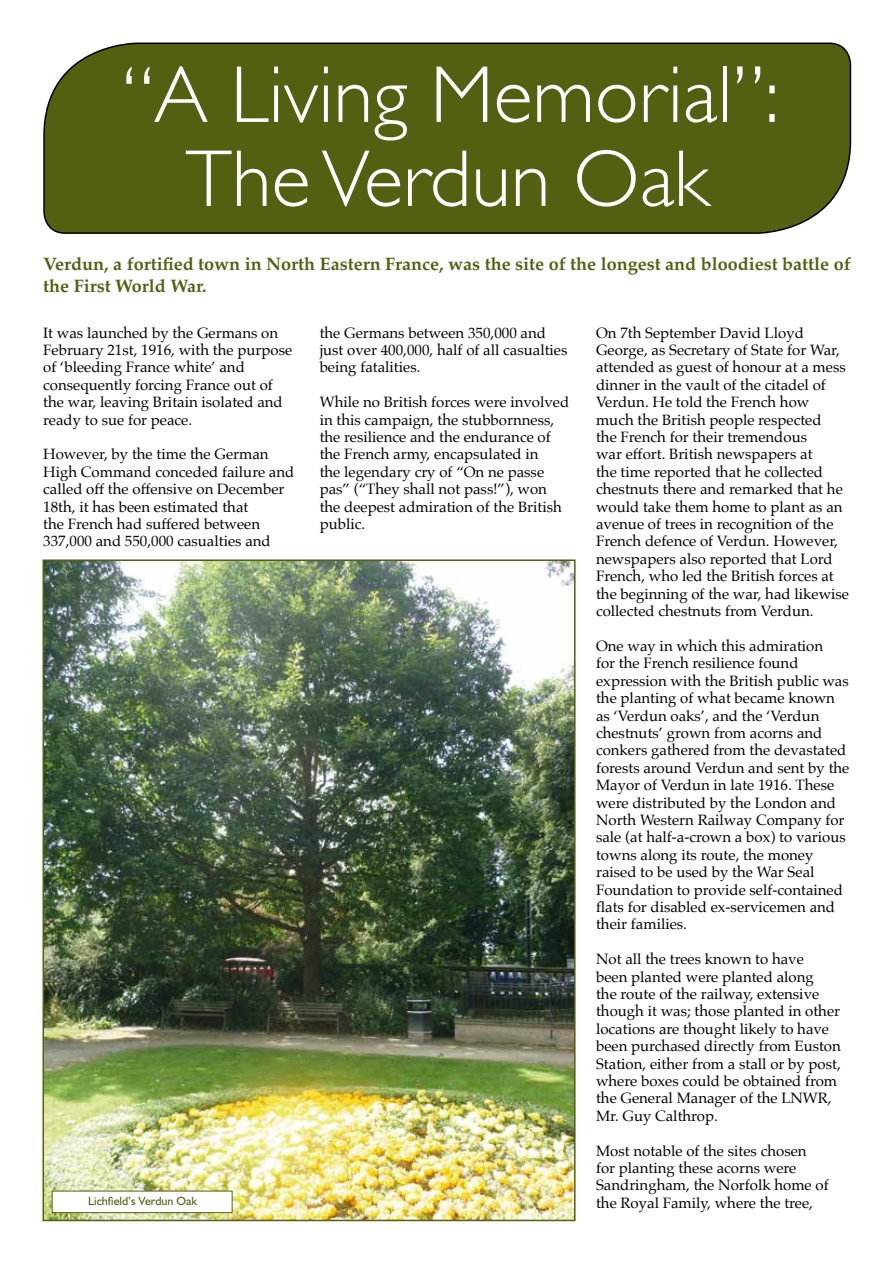
<style>
.page{position:relative;width:893px;height:1263px;background:#fff}
.page>*{position:absolute;margin:0;border:0;box-sizing:border-box;transform-origin:0 0}
.t1{font:300 81px/84px "Gill Sans";color:#fff;text-align:center}
.t2{font:700 18px/21.6px "Palatino";color:#555f12}
.t3{font:15px/17.4px "Palatino";color:#000}
.t4{font:12px "Humanist 521 BT";color:#555f12}
</style>
<div class="page">
<div style="left:43px;top:42px;width:809px;height:192px;background:#555f12"></div>
<img style="left:46px;top:562px;width:527px;height:656px">
<div style="left:43px;top:559px;width:533px;height:662px;border:2px solid #555f12"></div>
<div style="left:52px;top:1191px;width:180px;height:22px;background:#fff;border:1px solid #555f12"></div>
<h1 class="t1" style="left:122px;top:50px;width:659px">“A Living Memorial”:<br>The Verdun Oak</h1>
<p class="t2" style="left:43px;top:253px;width:809px">Verdun, a fortified town in North Eastern France, was the site of the longest and bloodiest battle of the First World War.</p>
<p class="t3" style="left:43px;top:324px;width:250px">It was launched by the Germans on<br>February 21st, 1916, with the purpose of ‘bleeding France white’ and consequently forcing France out of the war, leaving Britain isolated and ready to sue for peace.</p>
<p class="t3" style="left:43px;top:446px;width:253px">However, by the time the German High Command conceded failure and called off the offensive on December 18th, it has been estimated that<br>the French had suffered between 337,000 and 550,000 casualties and</p>
<p class="t3" style="left:320px;top:324px;width:249px">the Germans between 350,000 and just over 400,000, half of all casualties being fatalities.</p>
<p class="t3" style="left:320px;top:393px;width:251px">While no British forces were involved in this campaign, the stubbornness, the resilience and the endurance of the French army, encapsulated in<br>the legendary cry of “On ne passe pas” (“They shall not pass!”), won the deepest admiration of the British public.</p>
<p class="t4" style="left:88px;top:1194px;width:111px">Lichfield’s Verdun Oak</p>
<p class="t3" style="left:596px;top:324px;width:255px">On 7th September David Lloyd George, as Secretary of State for War, attended as guest of honour at a mess dinner in the vault of the citadel of Verdun. He told the French how much the British people respected<br>the French for their tremendous<br>war effort. British newspapers at<br>the time reported that he collected chestnuts there and remarked that he would take them home to plant as an avenue of trees in recognition of the French defence of Verdun. However, newspapers also reported that Lord French, who led the British forces at the beginning of the war, had likewise collected chestnuts from Verdun.</p>
<p class="t3" style="left:596px;top:637px;width:255px">One way in which this admiration<br>for the French resilience found expression with the British public was the planting of what became known as ‘Verdun oaks’, and the ‘Verdun chestnuts’ grown from acorns and conkers gathered from the devastated forests around Verdun and sent by the Mayor of Verdun in late 1916. These were distributed by the London and North Western Railway Company for sale (at half-a-crown a box) to various towns along its route, the money raised to be used by the War Seal Foundation to provide self-contained flats for disabled ex-servicemen and their families.</p>
<p class="t3" style="left:596px;top:950px;width:246px">Not all the trees known to have<br>been planted were planted along<br>the route of the railway, extensive though it was; those planted in other locations are thought likely to have been purchased directly from Euston<br>Station, either from a stall or by post, where boxes could be obtained from the General Manager of the LNWR,<br>Mr. Guy Calthrop.</p>
<p class="t3" style="left:596px;top:1142px;width:234px">Most notable of the sites chosen for planting these acorns were<br>Sandringham, the Norfolk home of the Royal Family, where the tree,</p>
</div>
